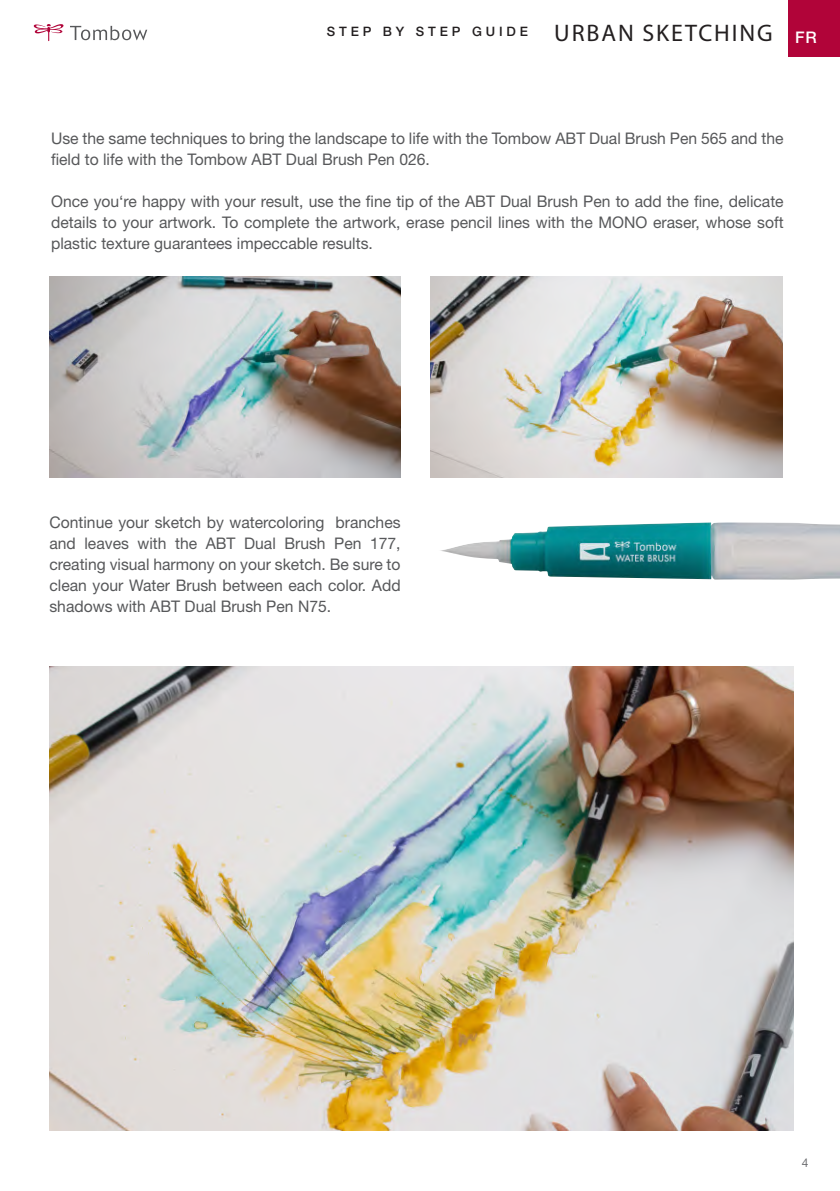
<style>
.page{position:relative;width:840px;height:1191px;background:#fff}
.page>*{position:absolute;margin:0;border:0;box-sizing:border-box;transform-origin:0 0}
.t1{font:24px "Myriad Pro";letter-spacing:.08em;color:#231f20}
.t2{font:16px/21px "Helvetica Neue LT Pro";color:#57585a;text-align:justify}
.t3{font:500 16px "Helvetica Neue LT Pro";color:#fff}
.t4{font:500 13px "Helvetica Neue LT Pro";letter-spacing:.3em;color:#231f20}
.t5{font:12px "Helvetica Neue LT Pro";color:#6c6d70}
</style>
<div class="page">
<div style="left:788px;top:0;width:51px;height:57px;background:#b10439"></div>
<svg style="left:70px;top:26px;width:77px;height:14px"></svg>
<svg style="left:34px;top:24px;width:29px;height:17px"></svg>
<img style="left:49px;top:666px;width:744px;height:464px">
<img style="left:49px;top:276px;width:351px;height:201px">
<img style="left:430px;top:276px;width:351px;height:201px">
<img style="left:440px;top:522px;width:399px;height:57px">
<p class="t4" style="left:326px;top:23px;width:203px">STEP BY STEP GUIDE</p>
<p class="t1" style="left:554px;top:18px;width:220px">URBAN SKETCHING</p>
<p class="t3" style="left:794px;top:27px;width:23px">FR</p>
<p class="t2" style="left:51px;top:127px;width:733px">Use the same techniques to bring the landscape to life with the Tombow ABT Dual Brush Pen 565 and the field to life with the Tombow ABT Dual Brush Pen 026.</p>
<p class="t2" style="left:51px;top:190px;width:733px">Once you‘re happy with your result, use the fine tip of the ABT Dual Brush Pen to add the fine, delicate details to your artwork. To complete the artwork, erase pencil lines with the MONO eraser, whose soft plastic texture guarantees impeccable results.</p>
<p class="t2" style="left:49px;top:512px;width:352px">Continue your sketch by watercoloring branches and leaves with the ABT Dual Brush Pen 177, creating visual harmony on your sketch. Be sure to clean your Water Brush between each color. Add shadows with ABT Dual Brush Pen N75.</p>
<p class="t5" style="left:801px;top:1155px;width:8px">4</p>
</div>
